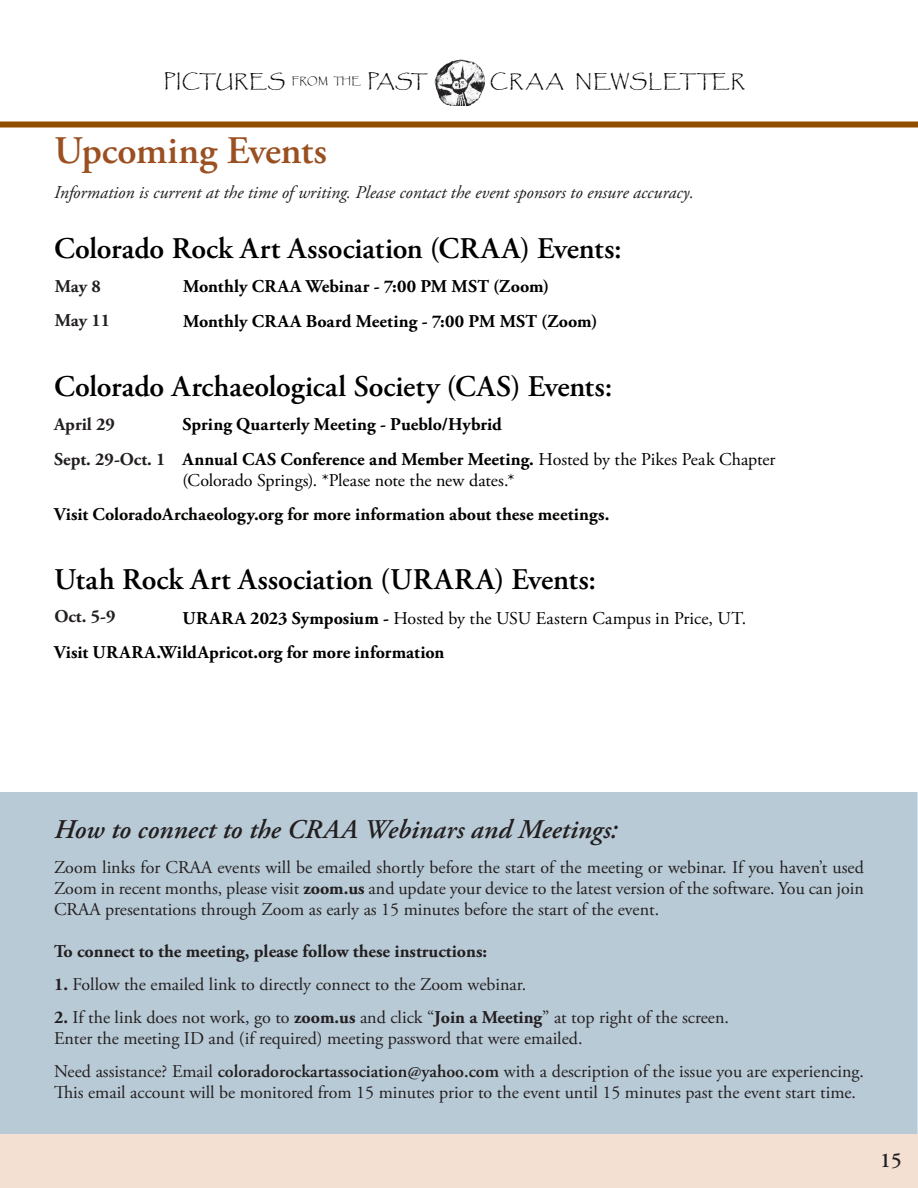
<style>
.page{position:relative;width:918px;height:1188px;background:#fff}
.page>*{position:absolute;margin:0;border:0;box-sizing:border-box;transform-origin:0 0}
.Head1{font:600 39px "Adobe Garamond Pro";letter-spacing:-.005em;color:#9b5022}
.MainText{font:600 30px "Adobe Garamond Pro";color:#000}
.MainText-2{font:italic 600 27px "Adobe Garamond Pro";color:#231f20}
.t1{font:600 21px "Adobe Garamond Pro";color:#231f20}
.t2{font:18px/21px "Adobe Garamond Pro";color:#231f20;text-align:justify}
.MainText-3{font:18px/21px "Adobe Garamond Pro";color:#000}
.MainText-4{font:700 18px "Adobe Garamond Pro";letter-spacing:.005em;color:#000}
.t3{font:700 18px "Adobe Garamond Pro";color:#231f20}
.MainText-5{font:italic 18px "Adobe Garamond Pro";color:#231f20}
.MainText-6{font:700 18px "Adobe Garamond Pro";letter-spacing:.005em;color:#040503}
.Head1-2{font:18px "Papyrus";letter-spacing:.03em;color:#000}
.Head1-3{font:18px "Papyrus";letter-spacing:.055em;color:#000}
.s1{font-size:9.6px}
.s2{font-weight:700}
.s3{font-weight:600}
</style>
<div class="page">
<div style="left:0;top:792px;width:918px;height:394px;background:#b8cad6"></div>
<div style="left:3px;top:1137px;width:912px;height:48px;background:#f3e0d3"></div>
<div style="left:0;top:1134px;width:918px;height:54px;border:6px solid #f3e0d3"></div>
<div style="left:0;top:122px;width:918px;height:6px;background:#904d00"></div>
<img style="left:434px;top:59px;width:51px;height:47px">
<p class="Head1-2" style="left:164px;top:70px;width:266px">PICTURES <span class="s1">FROM THE</span> PAST</p>
<p class="Head1-3" style="left:490px;top:70px;width:257px">CRAA NEWSLETTER</p>
<p class="Head1" style="left:54px;top:128px;width:275px">Upcoming Events</p>
<p class="MainText-5" style="left:54px;top:181px;width:641px">Information is current at the time of writing. Please contact the event sponsors to ensure accuracy.</p>
<p class="MainText" style="left:54px;top:231px;width:569px">Colorado Rock Art Association (CRAA) Events:</p>
<p class="MainText-4" style="left:183px;top:276px;width:368px">Monthly CRAA Webinar - 7:00 PM MST (Zoom)</p>
<p class="MainText-4" style="left:183px;top:311px;width:416px">Monthly CRAA Board Meeting - 7:00 PM MST (Zoom)</p>
<p class="t3" style="left:55px;top:275px;width:48px">May 8</p>
<p class="t3" style="left:55px;top:310px;width:57px">May 11</p>
<p class="MainText" style="left:54px;top:369px;width:560px">Colorado Archaeological Society (CAS) Events:</p>
<p class="MainText-4" style="left:182px;top:414px;width:321px">Spring Quarterly Meeting - Pueblo/Hybrid</p>
<p class="MainText-3" style="left:182px;top:449px;width:595px"><span class="s2">Annual CAS Conference and Member Meeting.</span> Hosted by the Pikes Peak Chapter (Colorado Springs). *Please note the new dates.*</p>
<p class="MainText-6" style="left:54px;top:504px;width:557px">Visit ColoradoArchaeology.org for more information about these meetings.</p>
<p class="t3" style="left:54px;top:414px;width:62px">April 29</p>
<p class="t3" style="left:54px;top:449px;width:113px">Sept. 29-Oct. 1</p>
<p class="MainText" style="left:54px;top:562px;width:544px">Utah Rock Art Association (URARA) Events:</p>
<p class="MainText-3" style="left:183px;top:608px;width:565px"><span class="s2">URARA 2023 Symposium -</span> Hosted by the USU Eastern Campus in Price, UT.</p>
<p class="MainText-4" style="left:54px;top:642px;width:392px">Visit URARA.WildApricot.org for more information</p>
<p class="t3" style="left:54px;top:606px;width:63px">Oct. 5-9</p>
<p class="MainText-2" style="left:54px;top:814px;width:565px">How to connect to the CRAA Webinars and Meetings:</p>
<p class="t2" style="left:54px;top:857px;width:811px">Zoom links for CRAA events will be emailed shortly before the start of the meeting or webinar. If you haven’t used Zoom in recent months, please visit <span class="s2">zoom.us</span> and update your device to the latest version of the software. You can join CRAA presentations through Zoom as early as 15 minutes before the start of the event.</p>
<p class="t3" style="left:54px;top:941px;width:435px">To connect to the meeting, please follow these instructions:</p>
<p class="t2" style="left:54px;top:974px;width:474px"><span class="s2">1.</span> Follow the emailed link to directly connect to the Zoom webinar.</p>
<p class="t2" style="left:54px;top:1007px;width:677px"><span class="s2">2.</span> If the link does not work, go to <span class="s2">zoom.us</span> and click “<span class="s2">Join a Meeting</span>” at top right of the screen.</p>
<p class="t2" style="left:54px;top:1028px;width:530px">Enter the meeting ID and (if required) meeting password that were emailed.</p>
<p class="t2" style="left:54px;top:1061px;width:811px">Need assistance? Email <span class="s3">coloradorockartassociation@yahoo.com</span> with a description of the issue you are experiencing.<br>This email account will be monitored from 15 minutes prior to the event until 15 minutes past the event start time.</p>
<p class="t1" style="left:880px;top:1148px;width:23px">15</p>
</div>
